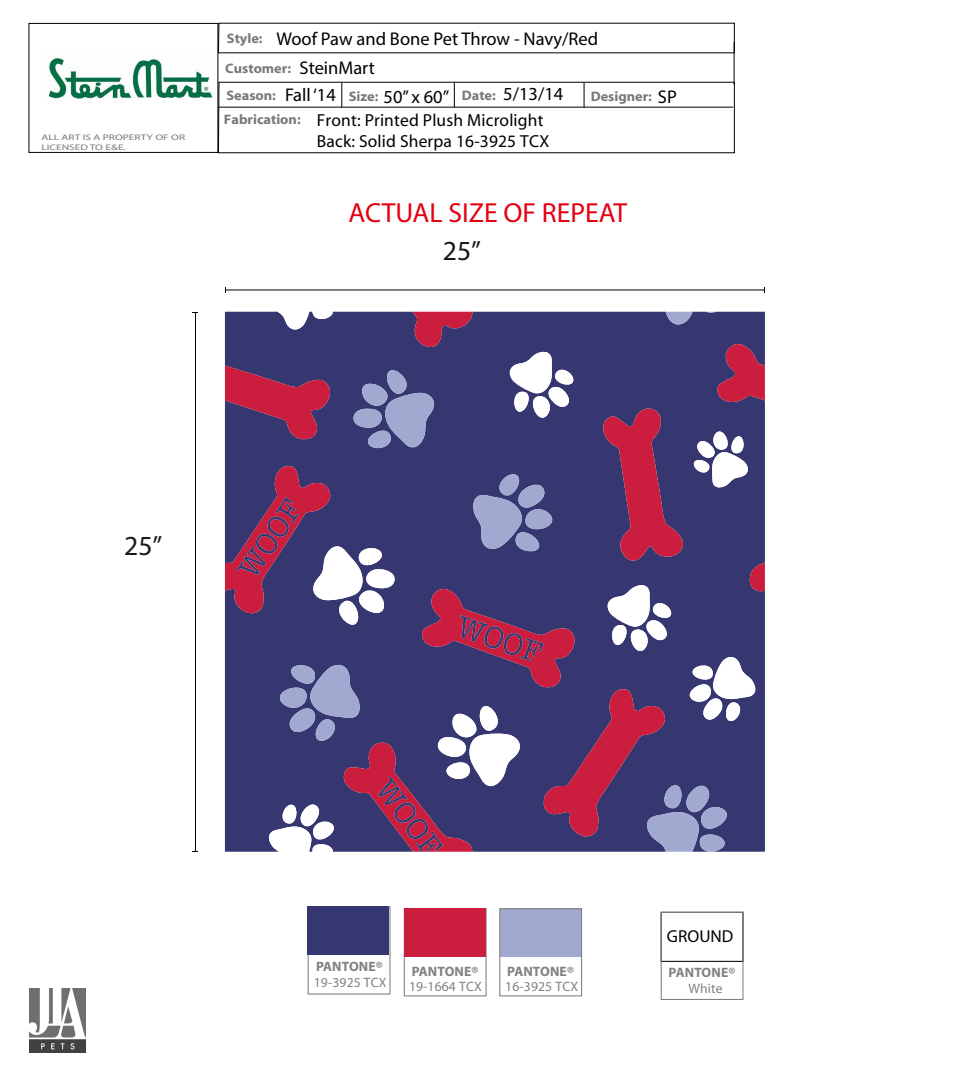
<style>
.page{position:relative;width:972px;height:1080px;background:#fff}
.page>*{position:absolute;margin:0;border:0;box-sizing:border-box;transform-origin:0 0}
.t1{font:27.66px "Myriad Pro";color:#e30010}
.t2{font:27.66px "Myriad Pro";color:#1b1819}
.t3{font:18.45px "Myriad Pro";color:#000}
.t4{font:17.46px/20.9px "Myriad";letter-spacing:.01em;color:#000}
.t5{font:17.28px "Myriad Pro";color:#000}
.t6{font:700 13.77px/24.2px "Myriad";color:#78787b;scale:1.04 1}
.t7{font:13.62px "Myriad";letter-spacing:.01em;color:#808183}
.t8{font:700 13.62px "Myriad";letter-spacing:.01em;color:#808183}
.t9{font:8.13px/9.8px "Myriad";color:#78787b;scale:1.4 1}
.s1{font-family:"Myriad Pro";font-weight:400;font-size:18.45px;color:#000}
</style>
<div class="page">
<svg style="left:225px;top:312px;width:540px;height:540px;background:#584578"></svg>
<hr style="left:225px;top:290px;width:539px;height:1px;background:#000">
<hr style="left:195px;top:312px;width:1px;height:539px;background:#000">
<div style="left:404px;top:908px;width:83px;height:88px;border:1px solid #808183"></div>
<div style="left:404px;top:909px;width:81px;height:48px;background:#cb1e3e"></div>
<div style="left:501px;top:909px;width:81px;height:48px;background:#a0aad1"></div>
<div style="left:499px;top:908px;width:83px;height:88px;border:1px solid #808183"></div>
<img style="left:48px;top:57px;width:165px;height:42px">
<svg style="left:218px;top:23px;width:517px;height:30px"></svg>
<hr style="left:734px;top:42px;width:1px;height:42px;background:#000">
<svg style="left:218px;top:82px;width:517px;height:71px"></svg>
<div style="left:29px;top:23px;width:189px;height:130px;border:1px solid #000"></div>
<div style="left:308px;top:906px;width:83px;height:89px;border:1px solid #808183"></div>
<div style="left:308px;top:907px;width:81px;height:48px;background:#363771"></div>
<img style="left:29px;top:988px;width:56px;height:64px">
<div style="left:661px;top:912px;width:83px;height:50px;background:#fff;border:1px solid #231f20"></div>
<div style="left:661px;top:912px;width:83px;height:88px;border:1px solid #808183"></div>
<p class="t9" style="left:41px;top:133px;width:104px">ALL ART IS A PROPERTY OF OR<br>LICENSED TO E&amp;E.</p>
<h2 class="t3" style="left:276px;top:28px;width:323px">Woof Paw and Bone Pet Throw - Navy/Red</h2>
<p class="t6" style="left:225px;top:23px;width:145px;line-height:30.2px">Style:<br>Customer: <span class="s1">SteinMart</span></p>
<h2 class="t3" style="left:285px;top:83px;width:52px">Fall ‘14</h2>
<h2 class="t3" style="left:384px;top:85px;width:67px">50” x 60”</h2>
<h2 class="t3" style="left:503px;top:83px;width:61px">5/13/14</h2>
<h2 class="t3" style="left:658px;top:86px;width:20px">SP</h2>
<p class="t6" style="left:224px;top:84px;width:75px">Season:<br>Fabrication:</p>
<p class="t6" style="left:349px;top:85px;width:30px">Size:</p>
<p class="t6" style="left:462px;top:84px;width:34px">Date:</p>
<p class="t6" style="left:591px;top:85px;width:61px">Designer:</p>
<p class="t4" style="left:317px;top:111px;width:234px">Front: Printed Plush Microlight<br>Back: Solid Sherpa 16-3925 TCX</p>
<h1 class="t1" style="left:349px;top:196px;width:280px">ACTUAL SIZE OF REPEAT</h1>
<h1 class="t2" style="left:443px;top:234px;width:40px">25”</h1>
<h1 class="t2" style="left:124px;top:529px;width:40px">25”</h1>
<p class="t8" style="left:316px;top:960px;width:68px">PANTONE®</p>
<p class="t7" style="left:314px;top:976px;width:74px">19-3925 TCX</p>
<p class="t8" style="left:412px;top:964px;width:68px">PANTONE®</p>
<p class="t7" style="left:409px;top:980px;width:74px">19-1664 TCX</p>
<p class="t8" style="left:507px;top:964px;width:68px">PANTONE®</p>
<p class="t7" style="left:505px;top:979px;width:74px">16-3925 TCX</p>
<p class="t5" style="left:667px;top:926px;width:68px">GROUND</p>
<p class="t8" style="left:669px;top:966px;width:68px">PANTONE®</p>
<p class="t7" style="left:688px;top:982px;width:36px">White</p>
</div>
